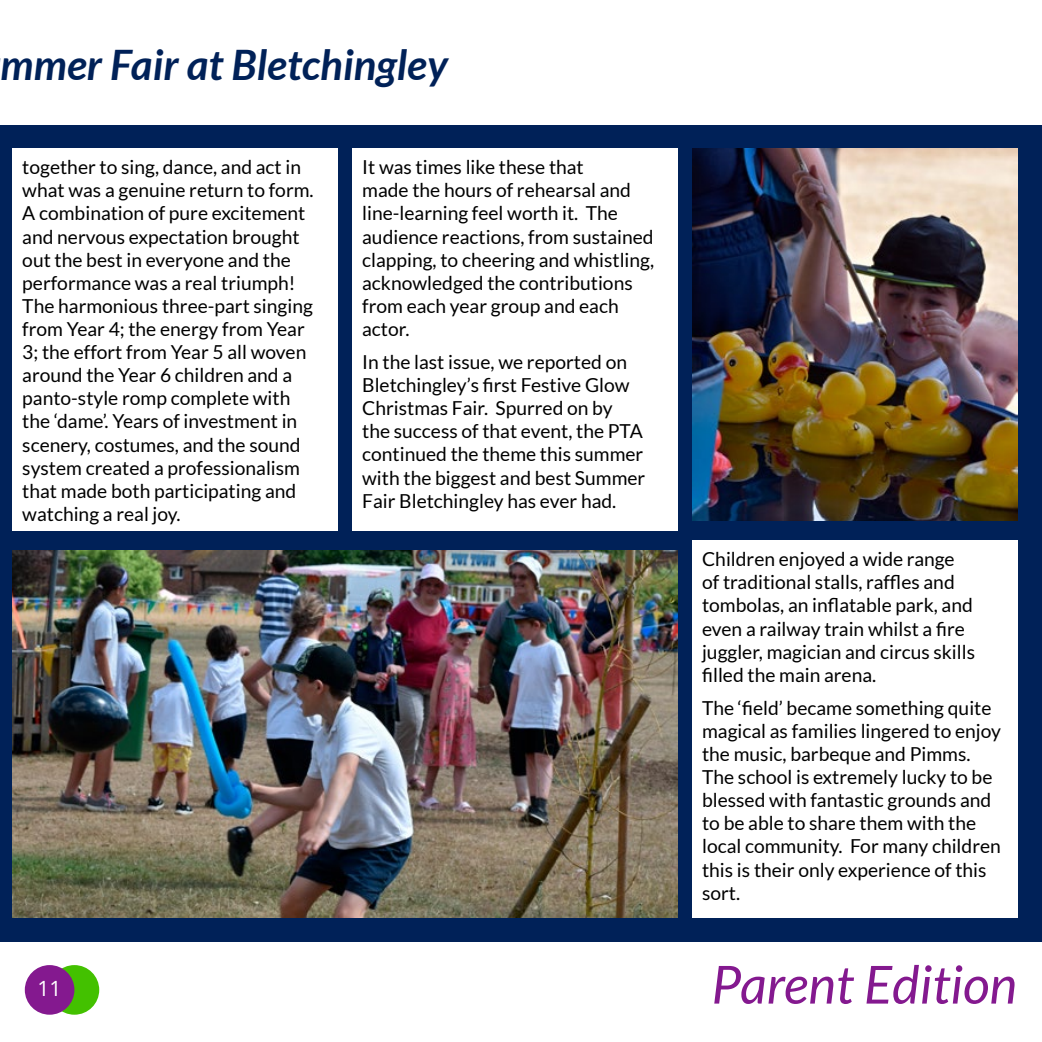
<style>
.page{position:relative;width:1042px;height:1042px;background:#002158}
.page>*{position:absolute;margin:0;border:0;box-sizing:border-box;transform-origin:0 0}
.t1{font:italic 52.5px "Lato";color:#84198f}
.t2{font:italic 700 42px "Lato";color:#002158}
.t3{font:21px "Open Sans";color:#fff}
.t4{font:19.25px/23.1px "Lato";color:#000}
</style>
<div class="page">
<div style="left:0;top:943px;width:1042px;height:99px;background:#fff"></div>
<div style="left:50px;top:965px;width:49px;height:49px;background:#43c100;border-radius:50%"></div>
<div style="left:25px;top:965px;width:49px;height:49px;background:#84198f;border-radius:50%"></div>
<div style="left:0;top:0;width:1042px;height:124px;background:#fff"></div>
<div style="left:352px;top:149px;width:325px;height:382px;background:#fff"></div>
<div style="left:12px;top:149px;width:325px;height:382px;background:#fff"></div>
<img style="left:12px;top:551px;width:665px;height:367px">
<img style="left:692px;top:149px;width:325px;height:372px">
<div style="left:692px;top:541px;width:325px;height:377px;background:#fff"></div>
<h2 class="t2" style="left:1px;top:41px;width:449px">mmer Fair at Bletchingley</h2>
<p class="t4" style="left:22px;top:156px;width:293px">together to sing, dance, and act in what was a genuine return to form.<br>A combination of pure excitement and nervous expectation brought out the best in everyone and the performance was a real triumph!<br>The harmonious three-part singing from Year 4; the energy from Year<br>3; the effort from Year 5 all woven around the Year 6 children and a panto-style romp complete with the ‘dame’. Years of investment in scenery, costumes, and the sound system created a professionalism that made both participating and watching a real joy.</p>
<p class="t4" style="left:362px;top:156px;width:293px">It was times like these that<br>made the hours of rehearsal and line-learning feel worth it. The audience reactions, from sustained clapping, to cheering and whistling, acknowledged the contributions from each year group and each actor.</p>
<p class="t4" style="left:362px;top:350px;width:285px">In the last issue, we reported on<br>Bletchingley’s first Festive Glow<br>Christmas Fair. Spurred on by the success of that event, the PTA continued the theme this summer with the biggest and best Summer<br>Fair Bletchingley has ever had.</p>
<p class="t3" style="left:38px;top:974px;width:26px">11</p>
<p class="t4" style="left:702px;top:547px;width:274px">Children enjoyed a wide range of traditional stalls, raffles and tombolas, an inflatable park, and even a railway train whilst a fire juggler, magician and circus skills filled the main arena.</p>
<p class="t4" style="left:702px;top:696px;width:300px">The ‘field’ became something quite magical as families lingered to enjoy the music, barbeque and Pimms.<br>The school is extremely lucky to be blessed with fantastic grounds and to be able to share them with the local community. For many children this is their only experience of this sort.</p>
<h1 class="t1" style="left:711px;top:955px;width:307px">Parent Edition</h1>
</div>
